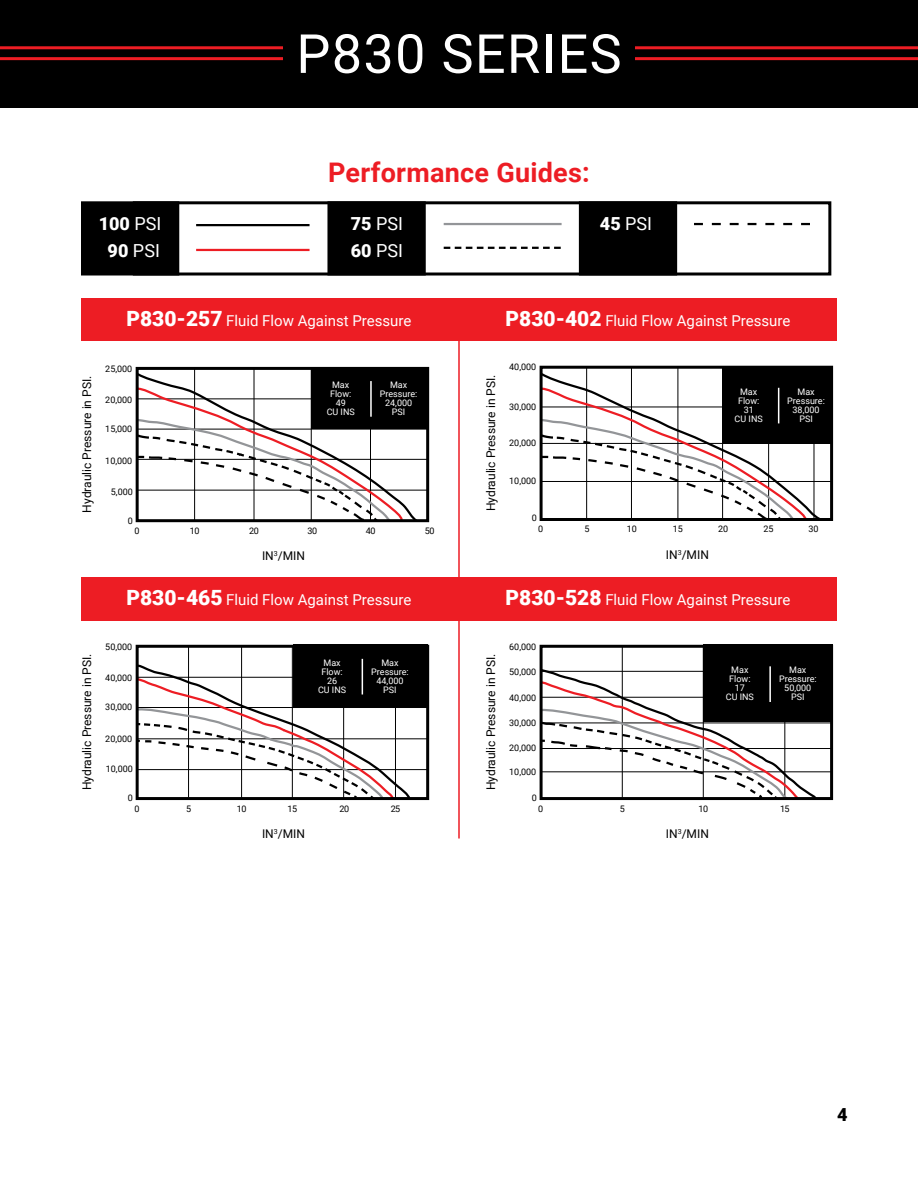
<style>
.page{position:relative;width:918px;height:1188px;background:#fff}
.page>*{position:absolute;margin:0;border:0;box-sizing:border-box;transform-origin:0 0}
.t1{font:54px "Roboto";letter-spacing:.025em;color:#fff}
.t2{font:700 27px "Roboto";letter-spacing:.01em;color:#ed1d24}
.t3{font:18px/27px "Roboto";color:#fff}
.t4{font:900 18px "Roboto";color:#fff}
.t5{font:900 18px "Roboto";color:#000}
.t6{font:15px "Roboto";color:#fff}
.t7{font:12px "Roboto";color:#000}
.t8{font:9px "Roboto";color:#000}
.t9{font:9px/9px "Roboto";color:#fff;text-align:center}
.s1{font-weight:400}
.s2{font-weight:900}
.s3{font-weight:900;font-size:21px}
</style>
<div class="page">
<hr style="left:458px;top:299px;width:2px;height:540px;background:#ed1d24">
<div style="left:81px;top:299px;width:756px;height:42px;background:#ed1d24"></div>
<div style="left:81px;top:577px;width:756px;height:44px;background:#ed1d24"></div>
<img style="left:138px;top:644px;width:292px;height:153px">
<img style="left:541px;top:365px;width:292px;height:6px">
<img style="left:540px;top:644px;width:294px;height:155px">
<hr style="left:586px;top:368px;width:1px;height:151px;background:#000">
<hr style="left:631px;top:368px;width:1px;height:151px;background:#000">
<hr style="left:722px;top:368px;width:1px;height:151px;background:#000">
<hr style="left:678px;top:368px;width:1px;height:151px;background:#000">
<hr style="left:622px;top:647px;width:1px;height:151px;background:#000">
<hr style="left:540px;top:723px;width:293px;height:1px;background:#000">
<hr style="left:540px;top:748px;width:293px;height:1px;background:#000">
<hr style="left:540px;top:771px;width:293px;height:1px;background:#000">
<hr style="left:540px;top:481px;width:293px;height:1px;background:#000">
<hr style="left:188px;top:646px;width:1px;height:151px;background:#000">
<hr style="left:241px;top:647px;width:1px;height:151px;background:#000">
<hr style="left:292px;top:647px;width:1px;height:151px;background:#000">
<hr style="left:136px;top:738px;width:293px;height:1px;background:#000">
<hr style="left:136px;top:769px;width:293px;height:1px;background:#000">
<hr style="left:136px;top:490px;width:293px;height:1px;background:#000">
<hr style="left:136px;top:459px;width:293px;height:1px;background:#000">
<hr style="left:136px;top:429px;width:293px;height:1px;background:#000">
<hr style="left:136px;top:707px;width:293px;height:1px;background:#000">
<div style="left:133px;top:201px;width:698px;height:75px;border:3px solid #000"></div>
<div style="left:82px;top:203px;width:96px;height:71px;background:#000"></div>
<div style="left:81px;top:201px;width:98px;height:75px;border:3px solid #000"></div>
<div style="left:329px;top:203px;width:95px;height:71px;background:#000"></div>
<div style="left:327px;top:201px;width:99px;height:75px;border:3px solid #000"></div>
<div style="left:580px;top:203px;width:96px;height:71px;background:#000"></div>
<div style="left:579px;top:201px;width:98px;height:75px;border:3px solid #000"></div>
<hr style="left:196px;top:224px;width:114px;height:2px;background:#000">
<hr style="left:196px;top:249px;width:114px;height:2px;background:#ed1d24">
<hr style="left:444px;top:223px;width:118px;height:2px;background:#939598">
<svg style="left:444px;top:247px;width:117px;height:2px"></svg>
<svg style="left:694px;top:223px;width:116px;height:2px"></svg>
<svg style="left:135px;top:371px;width:284px;height:152px"></svg>
<svg style="left:539px;top:371px;width:279px;height:150px"></svg>
<div style="left:136px;top:367px;width:293px;height:155px;border:3px solid #000"></div>
<div style="left:540px;top:366px;width:293px;height:155px;border:3px solid #000"></div>
<svg style="left:135px;top:664px;width:277px;height:137px"></svg>
<div style="left:136px;top:645px;width:293px;height:155px;border:3px solid #000"></div>
<svg style="left:539px;top:667px;width:280px;height:134px"></svg>
<div style="left:540px;top:645px;width:293px;height:155px;border:3px solid #000"></div>
<div style="left:0;top:0;width:918px;height:108px;background:#000"></div>
<hr style="left:0;top:57px;width:918px;height:3px;background:#ed1d24">
<hr style="left:0;top:46px;width:918px;height:3px;background:#ed1d24">
<div style="left:284px;top:34px;width:351px;height:39px;background:#000"></div>
<div style="left:311px;top:369px;width:117px;height:60px;background:#000"></div>
<div style="left:293px;top:645px;width:135px;height:62px;background:#000"></div>
<div style="left:703px;top:645px;width:129px;height:77px;background:#000"></div>
<div style="left:723px;top:367px;width:109px;height:77px;background:#000"></div>
<hr style="left:769px;top:666px;width:2px;height:36px;background:#fff">
<hr style="left:778px;top:388px;width:1px;height:35px;background:#fff">
<hr style="left:362px;top:659px;width:1px;height:35px;background:#fff">
<hr style="left:370px;top:381px;width:2px;height:36px;background:#fff">
<h1 class="t1" style="left:296px;top:16px;width:327px">P830 SERIES</h1>
<h2 class="t2" style="left:328px;top:154px;width:263px">Performance Guides:</h2>
<h3 class="t4" style="left:99px;top:211px;width:64px">100 <span class="s1">PSI</span></h3>
<h3 class="t3" style="left:600px;top:209px;width:54px"><span class="s2">45</span> PSI</h3>
<h3 class="t3" style="left:108px;top:236px;width:54px"><span class="s2">90</span> PSI</h3>
<h3 class="t3" style="left:351px;top:209px;width:54px"><span class="s2">75</span> PSI<br><span class="s2">60</span> PSI</h3>
<h3 class="t6" style="left:126px;top:310px;width:286px"><span class="s3">P830-257</span> Fluid Flow Against Pressure</h3>
<h3 class="t7" style="left:78px;top:513px;width:138px;rotate:-90deg">Hydraulic Pressure in PSI.</h3>
<p class="t8" style="left:105px;top:363px;width:29px">25,000</p>
<p class="t8" style="left:105px;top:393px;width:29px">20,000</p>
<p class="t8" style="left:105px;top:423px;width:29px">15,000</p>
<p class="t8" style="left:105px;top:455px;width:29px">10,000</p>
<p class="t8" style="left:111px;top:485px;width:23px">5,000</p>
<p class="t8" style="left:128px;top:514px;width:7px">0</p>
<p class="t8" style="left:134px;top:524px;width:7px">0</p>
<p class="t8" style="left:190px;top:524px;width:11px">10</p>
<p class="t8" style="left:249px;top:524px;width:11px">20</p>
<p class="t9" style="left:327px;top:380px;width:30px">Max<br>Flow:<br>49<br>CU INS</p>
<p class="t9" style="left:380px;top:380px;width:39px">Max<br>Pressure:<br>24,000<br>PSI</p>
<p class="t8" style="left:307px;top:524px;width:11px">30</p>
<p class="t8" style="left:366px;top:524px;width:11px">40</p>
<p class="t8" style="left:425px;top:524px;width:11px">50</p>
<h3 class="t7" style="left:262px;top:548px;width:44px">IN<sup>3</sup>/MIN</h3>
<h3 class="t6" style="left:126px;top:589px;width:286px"><span class="s3">P830-465</span> Fluid Flow Against Pressure</h3>
<h3 class="t7" style="left:78px;top:790px;width:138px;rotate:-90deg">Hydraulic Pressure in PSI.</h3>
<p class="t8" style="left:105px;top:641px;width:29px">50,000</p>
<p class="t8" style="left:105px;top:671px;width:29px">40,000</p>
<p class="t8" style="left:105px;top:701px;width:29px">30,000</p>
<p class="t8" style="left:105px;top:733px;width:29px">20,000</p>
<p class="t8" style="left:106px;top:763px;width:29px">10,000</p>
<p class="t8" style="left:128px;top:792px;width:7px">0</p>
<p class="t8" style="left:134px;top:802px;width:7px">0</p>
<p class="t9" style="left:318px;top:658px;width:30px">Max<br>Flow:<br>26<br>CU INS</p>
<p class="t9" style="left:371px;top:658px;width:39px">Max<br>Pressure:<br>44,000<br>PSI</p>
<p class="t8" style="left:186px;top:802px;width:7px">5</p>
<p class="t8" style="left:237px;top:802px;width:11px">10</p>
<p class="t8" style="left:288px;top:802px;width:11px">15</p>
<p class="t8" style="left:339px;top:802px;width:11px">20</p>
<h3 class="t7" style="left:262px;top:826px;width:44px">IN<sup>3</sup>/MIN</h3>
<p class="t8" style="left:391px;top:802px;width:11px">25</p>
<h3 class="t6" style="left:506px;top:310px;width:286px"><span class="s3">P830-402</span> Fluid Flow Against Pressure</h3>
<h3 class="t7" style="left:482px;top:511px;width:138px;rotate:-90deg">Hydraulic Pressure in PSI.</h3>
<p class="t8" style="left:509px;top:361px;width:29px">40,000</p>
<p class="t8" style="left:509px;top:401px;width:29px">30,000</p>
<p class="t8" style="left:509px;top:437px;width:29px">20,000</p>
<p class="t8" style="left:509px;top:475px;width:29px">10,000</p>
<p class="t8" style="left:532px;top:511px;width:7px">0</p>
<p class="t9" style="left:735px;top:387px;width:30px">Max<br>Flow:<br>31<br>CU INS</p>
<p class="t9" style="left:787px;top:387px;width:39px">Max<br>Pressure:<br>38,000<br>PSI</p>
<p class="t8" style="left:538px;top:523px;width:7px">0</p>
<p class="t8" style="left:585px;top:523px;width:7px">5</p>
<p class="t8" style="left:627px;top:523px;width:12px">10</p>
<p class="t8" style="left:673px;top:523px;width:12px">15</p>
<p class="t8" style="left:718px;top:523px;width:12px">20</p>
<p class="t8" style="left:763px;top:523px;width:12px">25</p>
<p class="t8" style="left:808px;top:523px;width:12px">30</p>
<h3 class="t7" style="left:666px;top:547px;width:44px">IN<sup>3</sup>/MIN</h3>
<h3 class="t6" style="left:506px;top:589px;width:286px"><span class="s3">P830-528</span> Fluid Flow Against Pressure</h3>
<h3 class="t7" style="left:482px;top:790px;width:138px;rotate:-90deg">Hydraulic Pressure in PSI.</h3>
<p class="t8" style="left:509px;top:641px;width:29px">60,000</p>
<p class="t8" style="left:509px;top:666px;width:29px">50,000</p>
<p class="t8" style="left:509px;top:691px;width:29px">40,000</p>
<p class="t8" style="left:509px;top:716px;width:29px">30,000</p>
<p class="t8" style="left:509px;top:742px;width:29px">20,000</p>
<p class="t8" style="left:509px;top:765px;width:29px">10,000</p>
<p class="t8" style="left:532px;top:792px;width:7px">0</p>
<p class="t8" style="left:538px;top:802px;width:7px">0</p>
<p class="t9" style="left:726px;top:665px;width:30px">Max<br>Flow:<br>17<br>CU INS</p>
<p class="t9" style="left:779px;top:665px;width:39px">Max<br>Pressure:<br>50,000<br>PSI</p>
<p class="t8" style="left:620px;top:802px;width:7px">5</p>
<p class="t8" style="left:699px;top:802px;width:11px">10</p>
<p class="t8" style="left:780px;top:802px;width:11px">15</p>
<h3 class="t7" style="left:666px;top:826px;width:44px">IN<sup>3</sup>/MIN</h3>
<h3 class="t5" style="left:837px;top:1101px;width:12px">4</h3>
</div>
